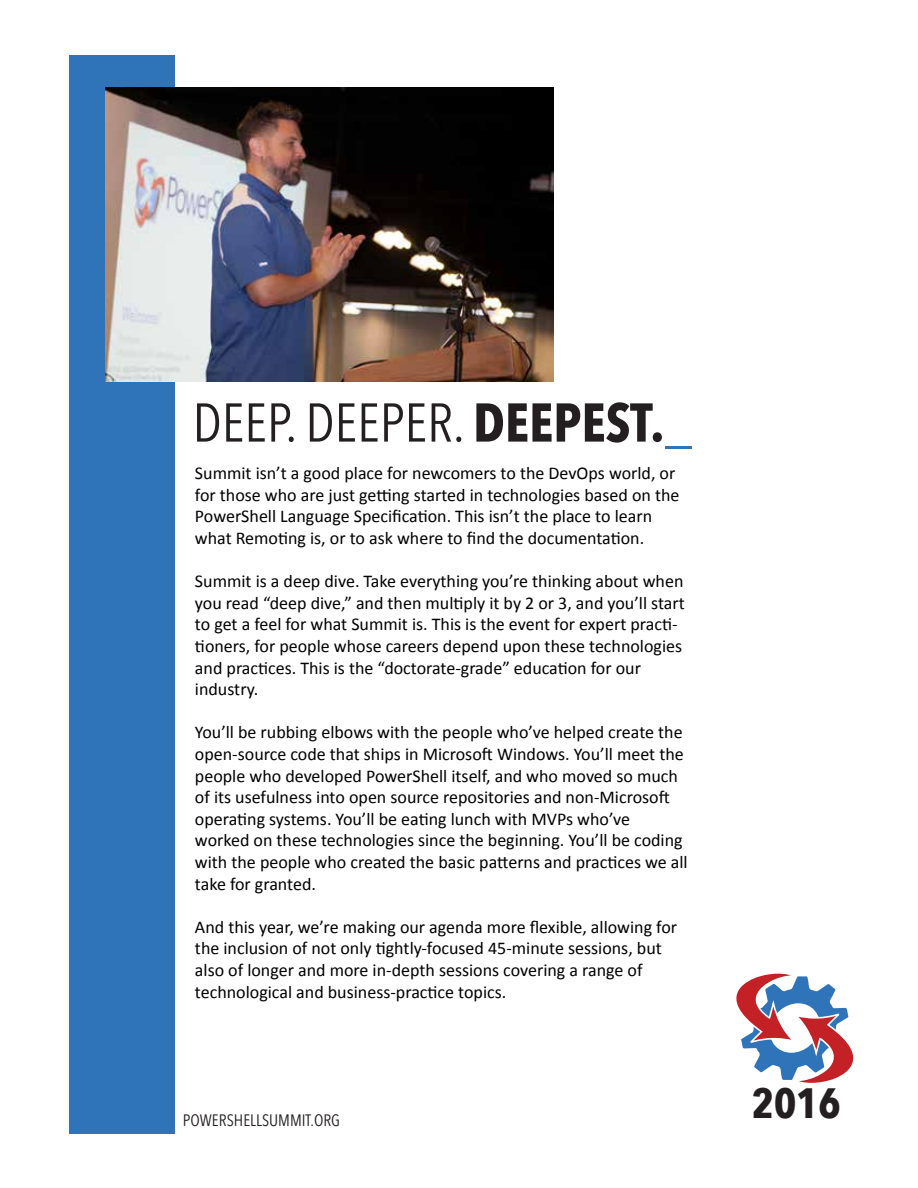
<style>
.page{position:relative;width:918px;height:1188px;background:#fff}
.page>*{position:absolute;margin:0;border:0;box-sizing:border-box;transform-origin:0 0}
.t1{font:54px "Avenir Next Condensed";color:#231f20}
.t2{font:700 42.3px "Avenir Next Condensed";color:#231f20}
.t3{font:18px/21.6px "Calibri";color:#000}
.t4{font:16.5px "Avenir Next Condensed";color:#231f20}
.s1{font-weight:700}
.s2{color:#2f73b9}
</style>
<div class="page">
<svg style="left:736px;top:973px;width:118px;height:110px"></svg>
<div style="left:70px;top:55px;width:105px;height:1078px;background:#2f73b9"></div>
<img style="left:105px;top:87px;width:448px;height:295px">
<h1 class="t1" style="left:193px;top:377px;width:500px">DEEP. DEEPER. <span class="s1">DEEPEST.</span><span class="s2">_</span></h1>
<p class="t3" style="left:195px;top:463px;width:486px">Summit isn’t a good place for newcomers to the DevOps world, or for those who are just getting started in technologies based on the PowerShell Language Specification. This isn’t the place to learn what Remoting is, or to ask where to find the documentation.</p>
<p class="t3" style="left:195px;top:571px;width:491px">Summit is a deep dive. Take everything you’re thinking about when you read “deep dive,” and then multiply it by 2 or 3, and you’ll start to get a feel for what Summit is. This is the event for expert practi&shy;tioners, for people whose careers depend upon these technologies and practices. This is the “doctorate-grade” education for our industry.</p>
<p class="t3" style="left:195px;top:722px;width:494px">You’ll be rubbing elbows with the people who’ve helped create the open-source code that ships in Microsoft Windows. You’ll meet the people who developed PowerShell itself, and who moved so much of its usefulness into open source repositories and non-Microsoft operating systems. You’ll be eating lunch with MVPs who’ve worked on these technologies since the beginning. You’ll be coding with the people who created the basic patterns and practices we all take for granted.</p>
<p class="t3" style="left:195px;top:916px;width:484px">And this year, we’re making our agenda more flexible, allowing for the inclusion of not only tightly-focused 45-minute sessions, but also of longer and more in-depth sessions covering a range of technological and business-practice topics.</p>
<p class="t4" style="left:183px;top:1106px;width:159px">POWERSHELLSUMMIT.ORG</p>
<h2 class="t2" style="left:752px;top:1078px;width:90px">2016</h2>
</div>
